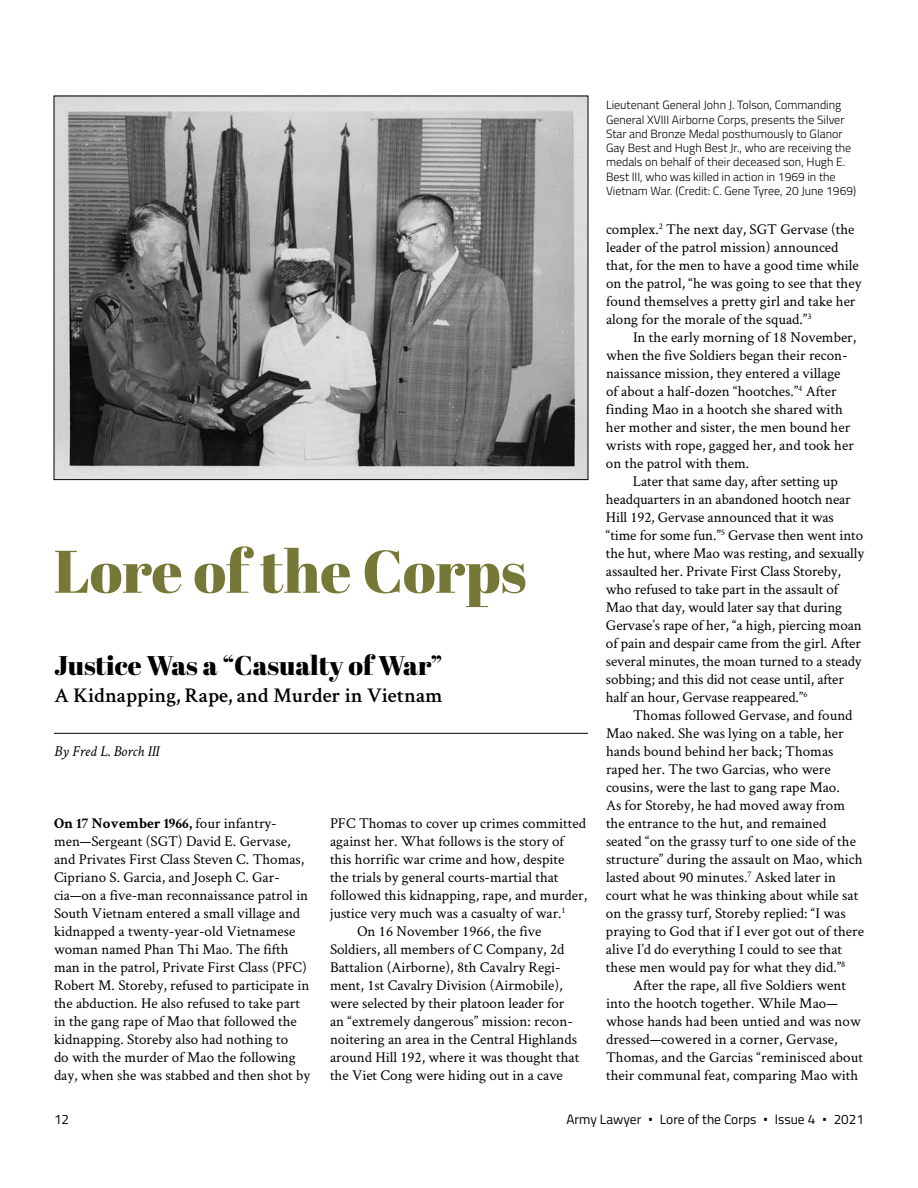
<style>
.page{position:relative;width:918px;height:1188px;background:#fff}
.page>*{position:absolute;margin:0;border:0;box-sizing:border-box;transform-origin:0 0}
.t1{font:60px "Abril Fatface";color:#757837}
.t2{font:27px "Abril Fatface";color:#000}
.t3{font:600 21px "Crimson Text";color:#000}
.t4{font:15px/18px "Crimson Text";color:#000}
.t5{font:italic 15px "Crimson Text";color:#000}
.t6{font:13.5px "Titillium Web";color:#000}
.t7{font:300 12px/14.2px "Titillium Web";color:#000}
.s1{font-weight:700}
.s2{font-size:10.5px}
</style>
<div class="page">
<hr style="left:54px;top:733px;width:534px;height:1px;background:#000">
<img style="left:56px;top:98px;width:530px;height:380px">
<h1 class="t1" style="left:54px;top:529px;width:474px">Lore of the Corps</h1>
<h2 class="t2" style="left:54px;top:647px;width:390px">Justice Was a “Casualty of War”</h2>
<h3 class="t3" style="left:54px;top:681px;width:390px">A Kidnapping, Rape, and Murder in Vietnam</h3>
<p class="t5" style="left:54px;top:743px;width:107px">By Fred L. Borch III</p>
<p class="t4" style="left:54px;top:814px;width:258px"><span class="s1">On 17 November 1966,</span> four infantry&shy;men—Sergeant (SGT) David E. Gervase, and Privates First Class Steven C. Thomas, Cipriano S. Garcia, and Joseph C. Gar&shy;cia—on a five-man reconnaissance patrol in South Vietnam entered a small village and kidnapped a twenty-year-old Vietnamese woman named Phan Thi Mao. The fifth man in the patrol, Private First Class (PFC)<br>Robert M. Storeby, refused to participate in the abduction. He also refused to take part in the gang rape of Mao that followed the kidnapping. Storeby also had nothing to<br>do with the murder of Mao the following day, when she was stabbed and then shot by</p>
<p class="t4" style="left:330px;top:814px;width:257px">PFC Thomas to cover up crimes committed</p>
<p class="t4" style="left:330px;top:832px;width:236px">against her. What follows is the story of</p>
<p class="t4" style="left:330px;top:850px;width:236px">this horrific war crime and how, despite</p>
<p class="t4" style="left:330px;top:868px;width:230px">the trials by general courts-martial that</p>
<p class="t4" style="left:330px;top:886px;width:259px">followed this kidnapping, rape, and murder,</p>
<p class="t4" style="left:330px;top:904px;width:237px">justice very much was a casualty of war.<sup>1</sup></p>
<p class="t4" style="left:357px;top:922px;width:186px">On 16 November 1966, the five</p>
<p class="t4" style="left:330px;top:940px;width:236px">Soldiers, all members of C Company, 2d</p>
<p class="t4" style="left:330px;top:958px;width:232px">Battalion (Airborne), 8th Cavalry Regi-</p>
<p class="t4" style="left:330px;top:976px;width:234px">ment, 1st Cavalry Division (Airmobile),</p>
<p class="t4" style="left:330px;top:994px;width:236px">were selected by their platoon leader for</p>
<p class="t4" style="left:330px;top:1012px;width:244px">an “extremely dangerous” mission: recon-</p>
<p class="t4" style="left:330px;top:1030px;width:249px">noitering an area in the Central Highlands</p>
<p class="t4" style="left:330px;top:1048px;width:251px">around Hill 192, where it was thought that</p>
<p class="t4" style="left:330px;top:1066px;width:234px">the Viet Cong were hiding out in a cave</p>
<p class="t7" style="left:606px;top:98px;width:252px">Lieutenant General John J. Tolson, Commanding General XVIII Airborne Corps, presents the Silver Star and Bronze Medal posthumously to Glanor Gay Best and Hugh Best Jr., who are receiving the medals on behalf of their deceased son, Hugh E.<br>Best III, who was killed in action in 1969 in the Vietnam War. (Credit: C. Gene Tyree, 20 June 1969)</p>
<p class="t4" style="left:606px;top:220px;width:257px">complex.<sup>2</sup> The next day, SGT Gervase (the leader of the patrol mission) announced that, for the men to have a good time while on the patrol, “he was going to see that they found themselves a pretty girl and take her along for the morale of the squad.”<sup>3</sup></p>
<p class="t4" style="left:606px;top:328px;width:252px;text-indent:27px">In the early morning of 18 November, when the five Soldiers began their recon&shy;naissance mission, they entered a village<br>of about a half-dozen “hootches.”<sup>4</sup> After finding Mao in a hootch she shared with her mother and sister, the men bound her wrists with rope, gagged her, and took her on the patrol with them.</p>
<p class="t4" style="left:606px;top:472px;width:260px;text-indent:27px">Later that same day, after setting up headquarters in an abandoned hootch near Hill 192, Gervase announced that it was “time for some fun.”<sup>5</sup> Gervase then went into the hut, where Mao was resting, and sexually assaulted her. Private First Class Storeby, who refused to take part in the assault of Mao that day, would later say that during Gervase’s rape of her, “a high, piercing moan of pain and despair came from the girl. After several minutes, the moan turned to a steady sobbing; and this did not cease until, after half an hour, Gervase reappeared.”<sup>6</sup></p>
<p class="t4" style="left:606px;top:706px;width:260px;text-indent:27px">Thomas followed Gervase, and found Mao naked. She was lying on a table, her hands bound behind her back; Thomas raped her. The two Garcias, who were cousins, were the last to gang rape Mao.<br>As for Storeby, he had moved away from the entrance to the hut, and remained seated “on the grassy turf to one side of the structure” during the assault on Mao, which lasted about 90 minutes.<sup>7</sup> Asked later in court what he was thinking about while sat on the grassy turf, Storeby replied: “I was praying to God that if I ever got out of there alive I’d do everything I could to see that these men would pay for what they did.”<sup>8</sup></p>
<p class="t4" style="left:606px;top:976px;width:259px;text-indent:27px">After the rape, all five Soldiers went into the hootch together. While Mao— whose hands had been untied and was now dressed—cowered in a corner, Gervase, Thomas, and the Garcias “reminisced about their communal feat, comparing Mao with</p>
<p class="t6" style="left:54px;top:1109px;width:17px">12</p>
<p class="t6" style="left:567px;top:1109px;width:299px">Army Lawyer <span class="s2">•</span> Lore of the Corps <span class="s2">•</span> Issue 4 <span class="s2">•</span> 2021</p>
</div>
